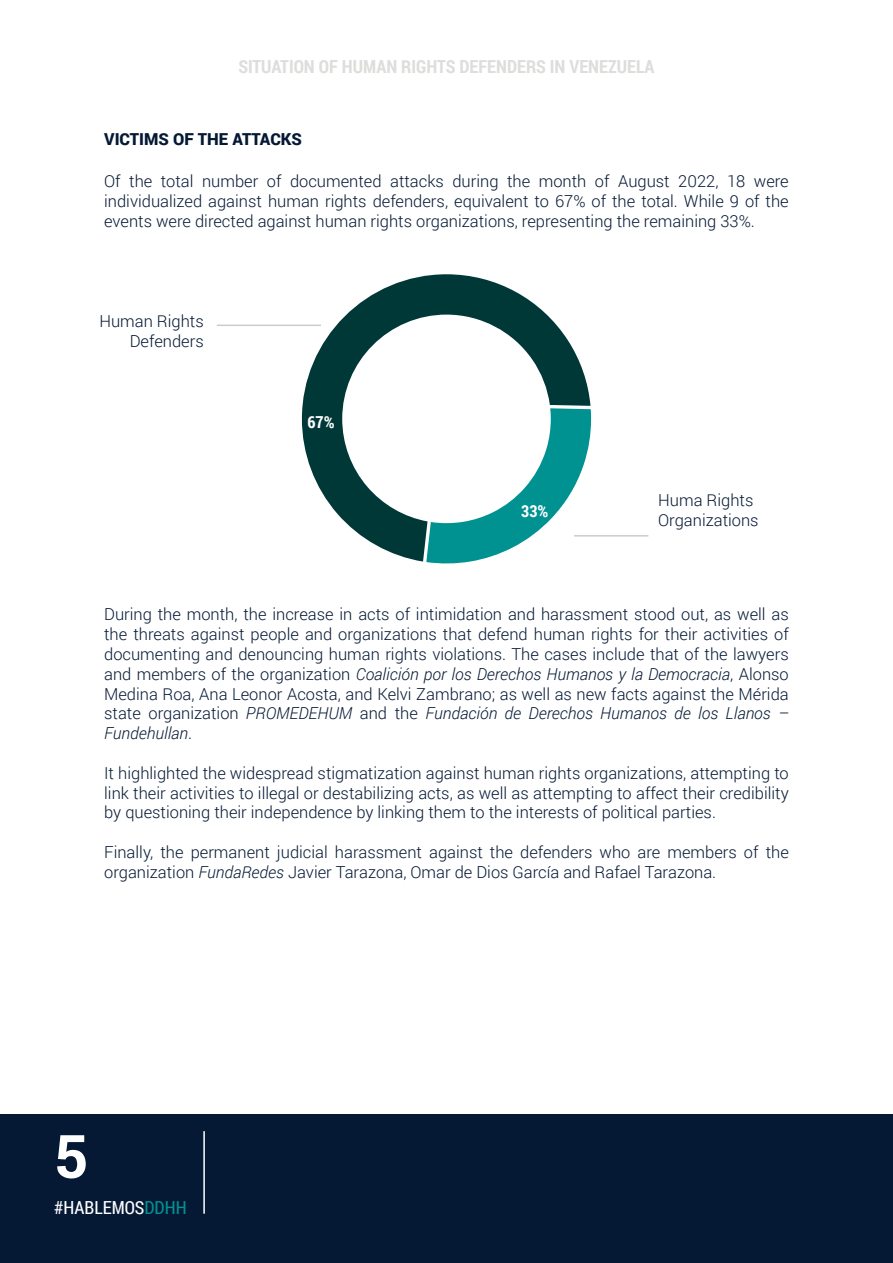
<style>
.page{position:relative;width:893px;height:1263px;background:#fff}
.page>*{position:absolute;margin:0;border:0;box-sizing:border-box;transform-origin:0 0}
.t1{font:700 60px "Roboto";color:#fff}
.t2{font:700 18px "Roboto Condensed";color:#dddddb}
.t3{font:18px "Roboto Condensed";color:#fff}
.t4{font:300 16.5px/19.8px "Roboto";color:#051834;text-align:justify}
.t5{font:900 16.5px "Roboto";color:#051834}
.t6{font:700 16.5px "Roboto Condensed";color:#fff}
.s1{font-style:italic}
.s2{color:#009191}
</style>
<div class="page">
<div style="left:0;top:1114px;width:893px;height:149px;background:#051834"></div>
<hr style="left:203px;top:1131px;width:2px;height:83px;background:#fff">
<svg style="left:302px;top:274px;width:288px;height:287px"></svg>
<svg style="left:426px;top:408px;width:165px;height:156px"></svg>
<hr style="left:217px;top:325px;width:104px;height:1px;background:#ccc">
<hr style="left:574px;top:535px;width:74px;height:1px;background:#ccc">
<p class="t2" style="left:238px;top:54px;width:418px">SITUATION OF HUMAN RIGHTS DEFENDERS IN VENEZUELA</p>
<p class="t5" style="left:104px;top:127px;width:199px">VICTIMS OF THE ATTACKS</p>
<p class="t4" style="left:104px;top:171px;width:686px">Of the total number of documented attacks during the month of August 2022, 18 were individualized against human rights defenders, equivalent to 67% of the total. While 9 of the events were directed against human rights organizations, representing the remaining 33%.</p>
<p class="t4" style="left:99px;top:311px;width:106px;text-align:right">Human Rights<br>Defenders</p>
<p class="t6" style="left:307px;top:410px;width:29px">67%</p>
<p class="t6" style="left:521px;top:499px;width:29px">33%</p>
<p class="t4" style="left:658px;top:490px;width:102px">Huma Rights<br>Organizations</p>
<p class="t4" style="left:104px;top:604px;width:686px">During the month, the increase in acts of intimidation and harassment stood out, as well as the threats against people and organizations that defend human rights for their activities of documenting and denouncing human rights violations. The cases include that of the lawyers and members of the organization <span class="s1">Coalición por los Derechos Humanos y la Democracia</span>, Alonso Medina Roa, Ana Leonor Acosta, and Kelvi Zambrano; as well as new facts against the Mérida state organization <span class="s1">PROMEDEHUM</span> and the <span class="s1">Fundación de Derechos Humanos de los Llanos – Fundehullan</span>.</p>
<p class="t4" style="left:104px;top:762px;width:686px">It highlighted the widespread stigmatization against human rights organizations, attempting to link their activities to illegal or destabilizing acts, as well as attempting to affect their credibility by questioning their independence by linking them to the interests of political parties.</p>
<p class="t4" style="left:104px;top:842px;width:686px">Finally, the permanent judicial harassment against the defenders who are members of the organization <span class="s1">FundaRedes</span> Javier Tarazona, Omar de Dios García and Rafael Tarazona.</p>
<h1 class="t1" style="left:54px;top:1114px;width:36px">5</h1>
<p class="t3" style="left:54px;top:1195px;width:134px">#HABLEMOS<span class="s2">DDHH</span></p>
</div>
